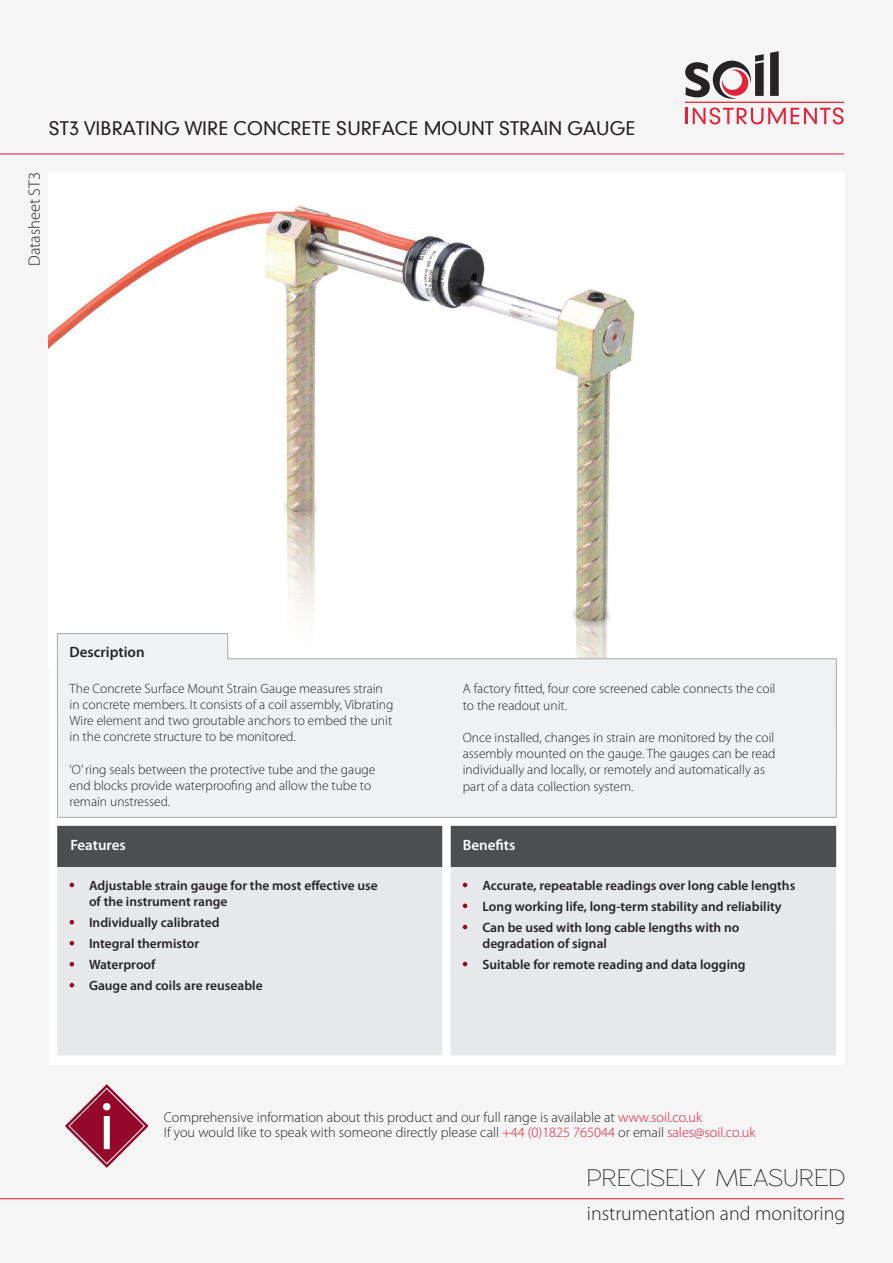
<style>
.page{position:relative;width:893px;height:1263px;background:#f5f5f6}
.page>*{position:absolute;margin:0;border:0;box-sizing:border-box;transform-origin:0 0}
.t1{font:24.75px "Rawengulk";color:#262324}
.t2{font:300 19.95px "Myriad Pro";color:#262324}
.t3{font:18px "Geometric 706 BT Medium B";color:#231f20}
.t4{font:300 16.5px "Myriad Pro";color:#262324}
.t5{font:600 15px "Myriad Pro";color:#fff}
.t6{font:600 15px "Myriad Pro";color:#262324}
.t7{font:300 14.25px "Myriad Pro";color:#262324}
.t8{font:300 13.5px/16.2px "Myriad Pro";color:#262324}
.Body_copy{font:600 13.5px/16.2px "Myriad Pro";color:#262324}
.Titles{font:600 13.5px "Myriad Pro";color:#262324}
.s1{color:#e51836}
</style>
<div class="page">
<hr style="left:0;top:154px;width:844px;height:1px;background:#e51836">
<div style="left:49px;top:172px;width:795px;height:892px;background:#fff"></div>
<img style="left:49px;top:205px;width:586px;height:428px">
<svg style="left:65px;top:1084px;width:84px;height:84px"></svg>
<hr style="left:0;top:1198px;width:844px;height:1px;background:#e22236">
<svg style="left:770px;top:51px;width:9px;height:45px"></svg>
<svg style="left:685px;top:54px;width:79px;height:45px"></svg>
<hr style="left:685px;top:102px;width:159px;height:1px;background:#e22236">
<svg style="left:686px;top:107px;width:158px;height:18px"></svg>
<div style="left:57px;top:826px;width:385px;height:41px;background:#4d4e4f"></div>
<div style="left:451px;top:826px;width:385px;height:41px;background:#4d4e4f"></div>
<div style="left:57px;top:867px;width:385px;height:188px;background:#e7e8e9"></div>
<div style="left:451px;top:867px;width:385px;height:188px;background:#e7e8e9"></div>
<svg style="left:57px;top:633px;width:780px;height:185px"></svg>
<svg style="left:463px;top:903px;width:4px;height:5px"></svg>
<svg style="left:463px;top:925px;width:4px;height:4px"></svg>
<svg style="left:463px;top:962px;width:4px;height:4px"></svg>
<svg style="left:463px;top:883px;width:4px;height:4px"></svg>
<svg style="left:70px;top:920px;width:4px;height:4px"></svg>
<svg style="left:70px;top:941px;width:4px;height:4px"></svg>
<svg style="left:70px;top:962px;width:4px;height:4px"></svg>
<svg style="left:70px;top:983px;width:4px;height:4px"></svg>
<svg style="left:70px;top:883px;width:4px;height:4px"></svg>
<p class="t3" style="left:49px;top:116px;width:588px">ST3 VIBRATING WIRE CONCRETE SURFACE MOUNT STRAIN GAUGE</p>
<p class="t4" style="left:25px;top:266px;width:95px;rotate:-90deg">Datasheet ST3</p>
<p class="t6" style="left:70px;top:642px;width:77px">Description</p>
<p class="t8" style="left:70px;top:680px;width:325px">The Concrete Surface Mount Strain Gauge measures strain in concrete members. It consists of a coil assembly, Vibrating Wire element and two groutable anchors to embed the unit in the concrete structure to be monitored.</p>
<p class="t8" style="left:70px;top:761px;width:307px">‘O’ ring seals between the protective tube and the gauge end blocks provide waterproofing and allow the tube to remain unstressed.</p>
<p class="t8" style="left:463px;top:681px;width:314px">A factory fitted, four core screened cable connects the coil</p>
<p class="t8" style="left:463px;top:697px;width:106px">to the readout unit.</p>
<p class="t8" style="left:463px;top:729px;width:314px">Once installed, changes in strain are monitored by the coil assembly mounted on the gauge. The gauges can be read individually and locally, or remotely and automatically as part of a data collection system.</p>
<p class="t5" style="left:70px;top:835px;width:57px">Features</p>
<p class="t5" style="left:463px;top:835px;width:54px">Benefits</p>
<p class="Body_copy" style="left:89px;top:876px;width:290px">Adjustable strain gauge for the most effective use of the instrument range</p>
<p class="Body_copy" style="left:89px;top:914px;width:132px">Individually calibrated</p>
<p class="Body_copy" style="left:89px;top:932px;width:112px;line-height:21px">Integral thermistor<br>Waterproof</p>
<p class="Titles" style="left:89px;top:976px;width:175px">Gauge and coils are reuseable</p>
<p class="Body_copy" style="left:482px;top:876px;width:314px">Accurate, repeatable readings over long cable lengths</p>
<p class="Body_copy" style="left:482px;top:897px;width:301px">Long working life, long-term stability and reliability</p>
<p class="Body_copy" style="left:482px;top:918px;width:258px">Can be used with long cable lengths with no degradation of signal</p>
<p class="Body_copy" style="left:482px;top:956px;width:265px">Suitable for remote reading and data logging</p>
<p class="t7" style="left:164px;top:1109px;width:540px">Comprehensive information about this product and our full range is available at <span class="s1">www.soil.co.uk</span></p>
<p class="t7" style="left:164px;top:1124px;width:593px">If you would like to speak with someone directly please call <span class="s1">+44 (0)1825 765044</span> or email <span class="s1">sales@soil.co.uk</span></p>
<p class="t1" style="left:587px;top:1164px;width:260px">PRECISELY MEASURED</p>
<p class="t2" style="left:587px;top:1201px;width:260px">instrumentation and monitoring</p>
</div>
